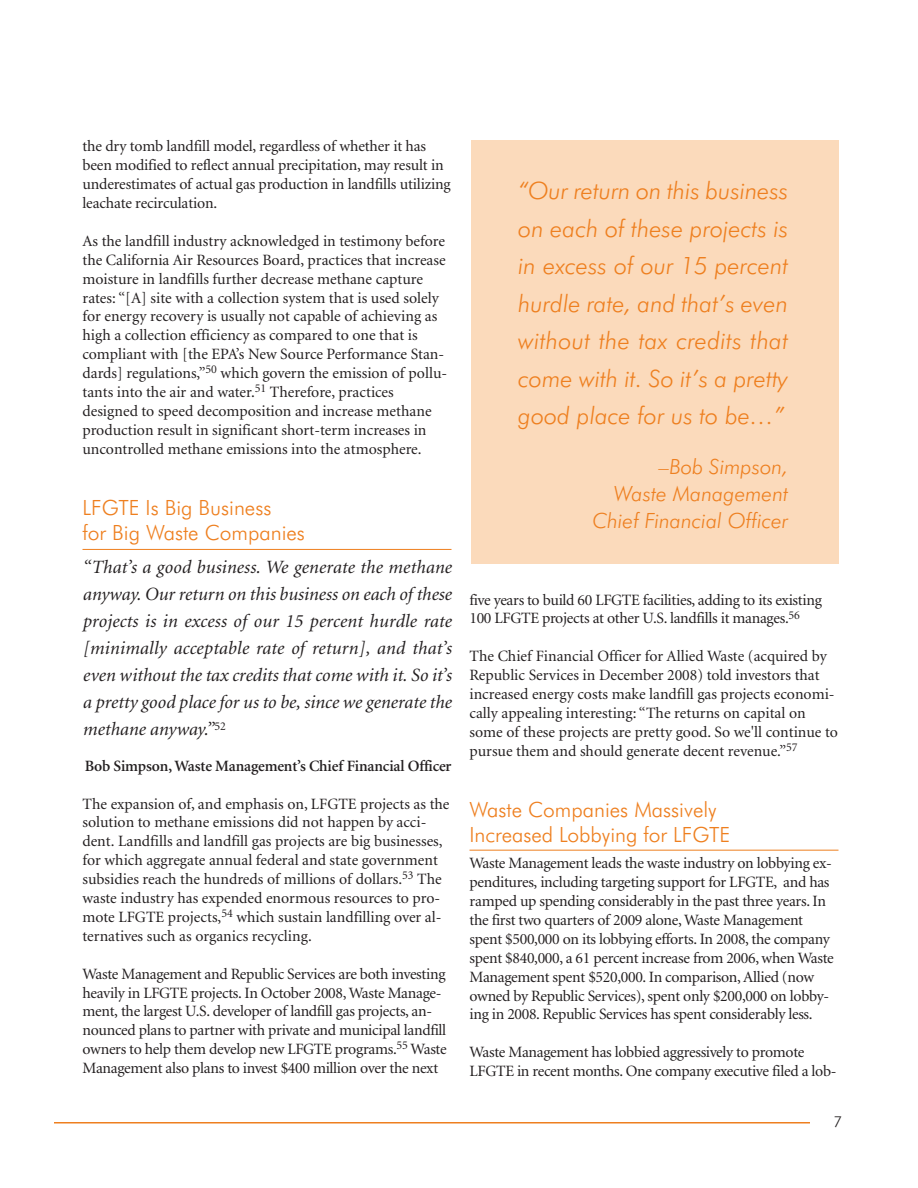
<style>
.page{position:relative;width:918px;height:1188px;background:#fff}
.page>*{position:absolute;margin:0;border:0;box-sizing:border-box;transform-origin:0 0}
.t1{font:italic 300 24px/37.5px "Futura BT";color:#ee7f1f;text-align:justify}
.t2{font:300 21px/25.2px "Futura BT";color:#ee7f1f}
.t3{font:italic 300 21px/27px "Futura BT";color:#ee7f1f;text-align:right}
.t4{font:italic 18.75px/27px "Minion";color:#231f20;text-align:justify}
.t5{font:15.75px/18.9px "Minion";letter-spacing:-.01em;color:#231f20}
.t6{font:600 15.75px "Minion";letter-spacing:-.01em;color:#231f20}
.t7{font:300 15px "Futura BT";color:#231f20}
</style>
<div class="page">
<hr style="left:54px;top:1122px;width:756px;height:2px;background:#ee7f1f">
<hr style="left:82px;top:549px;width:370px;height:1px;background:#ee7f1f">
<hr style="left:470px;top:850px;width:368px;height:1px;background:#ee7f1f">
<div style="left:471px;top:140px;width:368px;height:423px;background:#fbdabb"></div>
<p class="t5" style="left:82px;top:138px;width:370px">the dry tomb landfill model, regardless of whether it has been modified to reflect annual precipitation, may result in underestimates of actual gas production in landfills utilizing leachate recirculation.</p>
<p class="t5" style="left:82px;top:233px;width:366px">As the landfill industry acknowledged in testimony before the California Air Resources Board, practices that increase moisture in landfills further decrease methane capture rates: “[A] site with a collection system that is used solely for energy recovery is usually not capable of achieving as high a collection efficiency as compared to one that is compliant with [the EPA’s New Source Performance Stan&shy;dards] regulations,”<sup>50</sup> which govern the emission of pollu&shy;tants into the air and water.<sup>51</sup> Therefore, practices designed to speed decomposition and increase methane production result in significant short-term increases in uncontrolled methane emissions into the atmosphere.</p>
<h2 class="t2" style="left:82px;top:497px;width:224px">LFGTE Is Big Business<br>for Big Waste Companies</h2>
<p class="t4" style="left:82px;top:555px;width:371px">“That’s a good business. We generate the methane anyway. Our return on this business on each of these projects is in excess of our 15 percent hurdle rate [minimally acceptable rate of return], and that’s even without the tax credits that come with it. So it’s a pretty good place for us to be, since we generate the methane anyway.”<sup>52</sup></p>
<p class="t6" style="left:85px;top:760px;width:368px">Bob Simpson, Waste Management’s Chief Financial Officer</p>
<p class="t5" style="left:82px;top:795px;width:369px">The expansion of, and emphasis on, LFGTE projects as the solution to methane emissions did not happen by acci&shy;dent. Landfills and landfill gas projects are big businesses, for which aggregate annual federal and state government subsidies reach the hundreds of millions of dollars.<sup>53</sup> The waste industry has expended enormous resources to pro&shy;mote LFGTE projects,<sup>54</sup> which sustain landfilling over al&shy;ternatives such as organics recycling.</p>
<p class="t5" style="left:82px;top:965px;width:366px">Waste Management and Republic Services are both investing heavily in LFGTE projects. In October 2008, Waste Manage&shy;ment, the largest U.S. developer of landfill gas projects, an&shy;nounced plans to partner with private and municipal landfill owners to help them develop new LFGTE programs.<sup>55</sup> Waste Management also plans to invest $400 million over the next</p>
<h1 class="t1" style="left:518px;top:174px;width:272px">“Our return on this business on each of these projects is in excess of our 15 percent hurdle rate, and that’s even without the tax credits that come with it. So it’s a pretty good place for us to be…”</h1>
<h2 class="t3" style="left:593px;top:454px;width:197px">–Bob Simpson,<br>Waste Management<br>Chief Financial Officer</h2>
<p class="t5" style="left:469px;top:591px;width:354px">five years to build 60 LFGTE facilities, adding to its existing<br>100 LFGTE projects at other U.S. landfills it manages.<sup>56</sup></p>
<p class="t5" style="left:469px;top:648px;width:370px">The Chief Financial Officer for Allied Waste (acquired by Republic Services in December 2008) told investors that increased energy costs make landfill gas projects economi&shy;cally appealing interesting: “The returns on capital on some of these projects are pretty good. So we'll continue to pursue them and should generate decent revenue.”<sup>57</sup></p>
<h2 class="t2" style="left:470px;top:799px;width:262px">Waste Companies Massively<br>Increased Lobbying for LFGTE</h2>
<p class="t5" style="left:469px;top:855px;width:366px">Waste Management leads the waste industry on lobbying ex&shy;penditures, including targeting support for LFGTE, and has ramped up spending considerably in the past three years. In the first two quarters of 2009 alone, Waste Management spent $500,000 on its lobbying efforts. In 2008, the company spent $840,000, a 61 percent increase from 2006, when Waste Management spent $520,000. In comparison, Allied (now owned by Republic Services), spent only $200,000 on lobby&shy;ing in 2008. Republic Services has spent considerably less.</p>
<p class="t5" style="left:469px;top:1044px;width:369px">Waste Management has lobbied aggressively to promote<br>LFGTE in recent months. One company executive filed a lob-</p>
<p class="t7" style="left:833px;top:1115px;width:10px">7</p>
</div>
